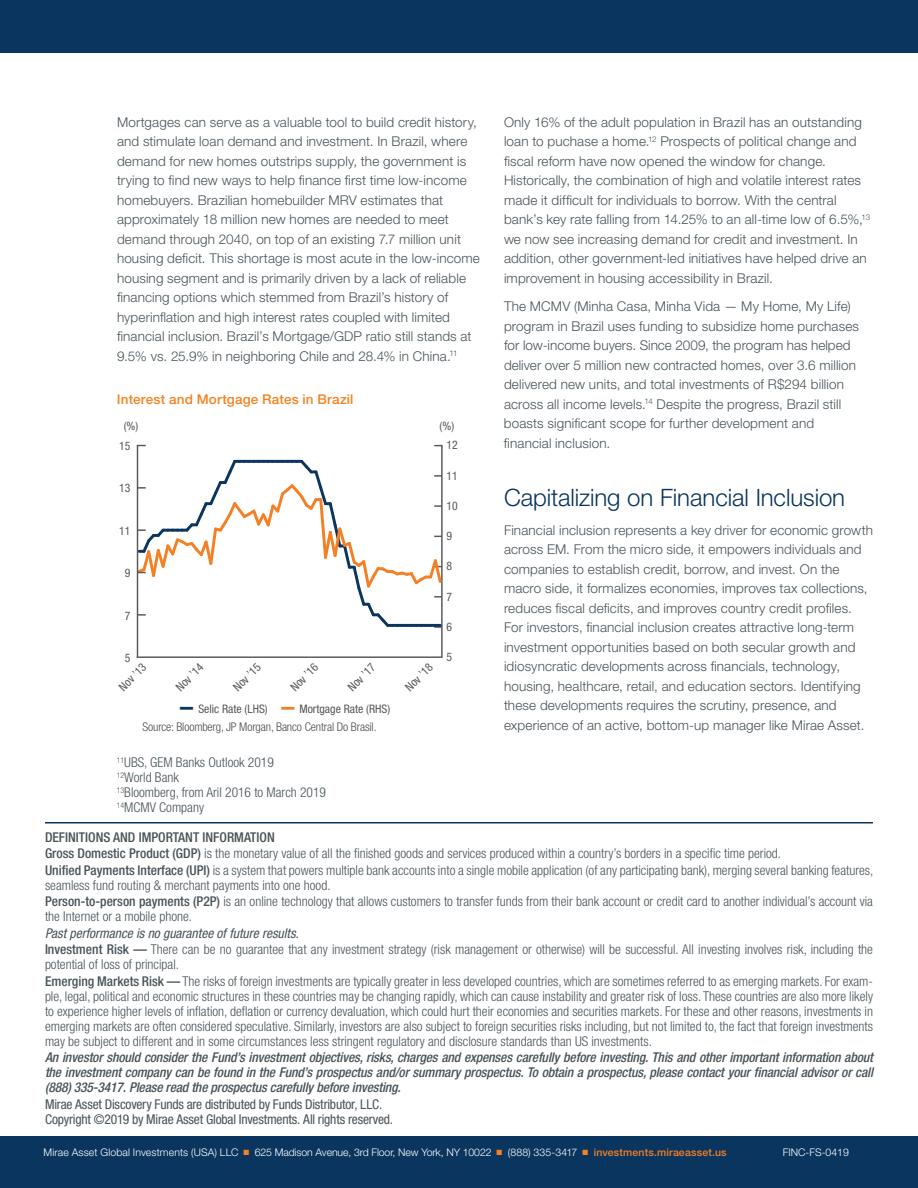
<style>
.page{position:relative;width:918px;height:1188px;background:#fff}
.page>*{position:absolute;margin:0;border:0;box-sizing:border-box;transform-origin:0 0}
.new_head{font:300 24px "Helvetica Neue LT Std";letter-spacing:-.005em;color:#0a355e}
.Body{font:300 13.5px/19.5px "Helvetica Neue LT Std";letter-spacing:.01em;color:#475359}
.rider{font:300 condensed 13.5px/15px "Helvetica Neue";color:#475359}
.rider-2{font:italic 500 condensed 13.5px/15px "Helvetica Neue";letter-spacing:-.01em;color:#475359;text-align:justify}
.disclosures{font:condensed 13.5px/15px "Helvetica Neue LT Std";letter-spacing:-.015em;color:#475359}
.rider-3{font:italic condensed 13.5px "Helvetica Neue";color:#475359}
.rider-4{font:500 condensed 13.5px "Helvetica Neue";color:#475359}
.questions{font:500 13.5px "Helvetica Neue LT Std";letter-spacing:.015em;color:#f58220}
.rider-5{font:300 condensed 12px "Helvetica Neue";letter-spacing:-.01em;color:#4b4c4d}
.t1{font:condensed 11.7px "Helvetica Neue LT Std";color:#57585a}
.Body-2{font:300 10.5px "Helvetica Neue LT Std";color:#fff}
.s1{font-weight:900;font-stretch:normal;font-size:17.7px;color:#0a355e}
.s2{font-weight:900;font-stretch:normal;font-size:17.7px;color:#f48026}
.s3{font-weight:500}
.s4{color:#f48026}
.s5{font-weight:500;color:#f48026}
</style>
<div class="page">
<div style="left:1px;top:1137px;width:917px;height:51px;background:#0a355e"></div>
<div style="left:0;top:0;width:918px;height:52px;background:#0a355e"></div>
<hr style="left:45px;top:822px;width:828px;height:2px;background:#0a355e">
<hr style="left:441px;top:446px;width:2px;height:211px;background:#57585a">
<hr style="left:137px;top:446px;width:1px;height:211px;background:#57585a">
<svg style="left:136px;top:457px;width:307px;height:173px"></svg>
<hr style="left:137px;top:656px;width:305px;height:2px;background:#57585a">
<p class="Body" style="left:117px;top:112px;width:364px">Mortgages can serve as a valuable tool to build credit history, and stimulate loan demand and investment. In Brazil, where demand for new homes outstrips supply, the government is trying to find new ways to help finance first time low-income homebuyers. Brazilian homebuilder MRV estimates that approximately 18 million new homes are needed to meet demand through 2040, on top of an existing 7.7 million unit housing deficit. This shortage is most acute in the low-income housing segment and is primarily driven by a lack of reliable financing options which stemmed from Brazil’s history of hyperinflation and high interest rates coupled with limited financial inclusion. Brazil’s Mortgage/GDP ratio still stands at 9.5% vs. 25.9% in neighboring Chile and 28.4% in China.<sup>11</sup></p>
<p class="Body" style="left:504px;top:112px;width:368px">Only 16% of the adult population in Brazil has an outstanding loan to puchase a home.<sup>12</sup> Prospects of political change and fiscal reform have now opened the window for change.<br>Historically, the combination of high and volatile interest rates made it difficult for individuals to borrow. With the central bank’s key rate falling from 14.25% to an all-time low of 6.5%,<sup>13 </sup>we now see increasing demand for credit and investment. In addition, other government-led initiatives have helped drive an improvement in housing accessibility in Brazil.</p>
<p class="Body" style="left:504px;top:296px;width:357px">The MCMV (Minha Casa, Minha Vida — My Home, My Life) program in Brazil uses funding to subsidize home purchases for low-income buyers. Since 2009, the program has helped deliver over 5 million new contracted homes, over 3.6 million delivered new units, and total investments of R$294 billion across all income levels.<sup>14</sup> Despite the progress, Brazil still boasts significant scope for further development and financial inclusion.</p>
<p class="questions" style="left:117px;top:391px;width:238px">Interest and Mortgage Rates in Brazil</p>
<p class="t1" style="left:440px;top:419px;width:16px">(%)</p>
<p class="t1" style="left:124px;top:419px;width:16px">(%)</p>
<p class="t1" style="left:447px;top:438px;width:13px">12</p>
<p class="t1" style="left:119px;top:439px;width:13px">15</p>
<p class="t1" style="left:119px;top:482px;width:13px">13</p>
<p class="t1" style="left:119px;top:524px;width:13px">11</p>
<p class="t1" style="left:125px;top:566px;width:7px">9</p>
<p class="t1" style="left:125px;top:609px;width:7px">7</p>
<p class="t1" style="left:125px;top:651px;width:7px">5</p>
<p class="t1" style="left:116px;top:684px;width:34px;rotate:-45deg">Nov ’13</p>
<p class="t1" style="left:173px;top:684px;width:35px;rotate:-45deg">Nov ’14</p>
<p class="t1" style="left:230px;top:684px;width:35px;rotate:-45deg">Nov ’15</p>
<p class="t1" style="left:288px;top:684px;width:35px;rotate:-45deg">Nov ’16</p>
<p class="t1" style="left:345px;top:684px;width:35px;rotate:-45deg">Nov ’17</p>
<p class="t1" style="left:402px;top:684px;width:35px;rotate:-45deg">Nov ’18</p>
<p class="t1" style="left:178px;top:702px;width:214px"><span class="s1">—</span> Selic Rate (LHS) <span class="s2">—</span> Mortgage Rate (RHS)</p>
<p class="rider-5" style="left:142px;top:720px;width:236px">Source: Bloomberg, JP Morgan, Banco Central Do Brasil.</p>
<p class="rider" style="left:117px;top:755px;width:159px"><sup>11</sup>UBS, GEM Banks Outlook 2019</p>
<p class="rider" style="left:117px;top:770px;width:64px"><sup>12</sup>World Bank</p>
<p class="rider" style="left:117px;top:785px;width:211px"><sup>13</sup>Bloomberg, from Aril 2016 to March 2019</p>
<p class="rider" style="left:117px;top:800px;width:89px"><sup>14</sup>MCMV Company</p>
<p class="t1" style="left:447px;top:469px;width:13px">11</p>
<p class="t1" style="left:447px;top:499px;width:13px">10</p>
<p class="t1" style="left:447px;top:529px;width:7px">9</p>
<p class="t1" style="left:447px;top:559px;width:7px">8</p>
<p class="t1" style="left:447px;top:590px;width:7px">7</p>
<p class="t1" style="left:447px;top:620px;width:7px">6</p>
<p class="t1" style="left:447px;top:650px;width:7px">5</p>
<p class="new_head" style="left:504px;top:483px;width:343px">Capitalizing on Financial Inclusion</p>
<p class="Body" style="left:504px;top:520px;width:371px">Financial inclusion represents a key driver for economic growth across EM. From the micro side, it empowers individuals and companies to establish credit, borrow, and invest. On the macro side, it formalizes economies, improves tax collections, reduces fiscal deficits, and improves country credit profiles.<br>For investors, financial inclusion creates attractive long-term investment opportunities based on both secular growth and idiosyncratic developments across financials, technology, housing, healthcare, retail, and education sectors. Identifying these developments requires the scrutiny, presence, and experience of an active, bottom-up manager like Mirae Asset.</p>
<p class="rider-4" style="left:45px;top:829px;width:231px">DEFINITIONS AND IMPORTANT INFORMATION</p>
<p class="rider" style="left:45px;top:846px;width:738px"><span class="s3">Gross Domestic Product (GDP)</span> is the monetary value of all the finished goods and services produced within a country’s borders in a specific time period.</p>
<p class="rider" style="left:45px;top:862px;width:830px"><span class="s3">Unified Payments Interface (UPI)</span> is a system that powers multiple bank accounts into a single mobile application (of any participating bank), merging several banking features, seamless fund routing &amp; merchant payments into one hood.</p>
<p class="rider" style="left:45px;top:894px;width:830px"><span class="s3">Person-to-person payments (P2P)</span> is an online technology that allows customers to transfer funds from their bank account or credit card to another individual’s account via the Internet or a mobile phone.</p>
<p class="rider-3" style="left:45px;top:925px;width:255px">Past performance is no guarantee of future results.</p>
<p class="rider" style="left:45px;top:942px;width:830px"><span class="s3">Investment Risk —</span> There can be no guarantee that any investment strategy (risk management or otherwise) will be successful. All investing involves risk, including the potential of loss of principal.</p>
<p class="rider" style="left:45px;top:973px;width:830px;text-align:justify"><span class="s3">Emerging Markets Risk —</span> The risks of foreign investments are typically greater in less developed countries, which are sometimes referred to as emerging markets. For exam&shy;ple, legal, political and economic structures in these countries may be changing rapidly, which can cause instability and greater risk of loss. These countries are also more likely to experience higher levels of inflation, deflation or currency devaluation, which could hurt their economies and securities markets. For these and other reasons, investments in emerging markets are often considered speculative. Similarly, investors are also subject to foreign securities risks including, but not limited to, the fact that foreign investments may be subject to different and in some circumstances less stringent regulatory and disclosure standards than US investments.</p>
<p class="rider-2" style="left:45px;top:1050px;width:830px">An investor should consider the Fund’s investment objectives, risks, charges and expenses carefully before investing. This and other important information about the investment company can be found in the Fund’s prospectus and/or summary prospectus. To obtain a prospectus, please contact your financial advisor or call (888) 335-3417. Please read the prospectus carefully before investing.</p>
<p class="disclosures" style="left:45px;top:1096px;width:350px">Mirae Asset Discovery Funds are distributed by Funds Distributor, LLC.<br>Copyright ©2019 by Mirae Asset Global Investments. All rights reserved.</p>
<p class="Body-2" style="left:44px;top:1146px;width:685px">Mirae Asset Global Investments (USA) LLC <span class="s4">■</span> 625 Madison Avenue, 3rd Floor, New York, NY 10022 <span class="s4">■</span> (888) 335-3417 <span class="s4">■</span> <span class="s5">investments.miraeasset.us</span></p>
<p class="Body-2" style="left:783px;top:1146px;width:68px">FINC-FS-0419</p>
</div>
